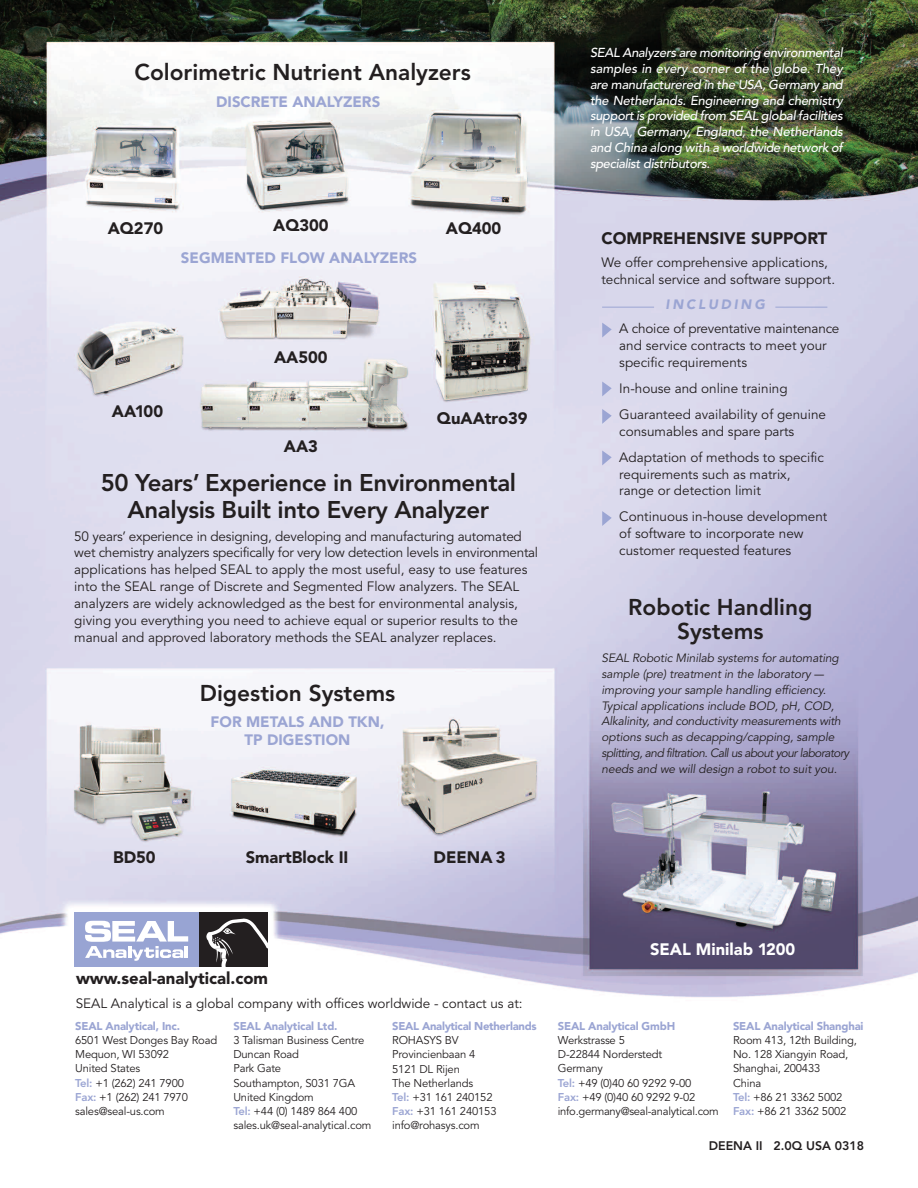
<style>
.page{position:relative;width:918px;height:1188px;background:#fff}
.page>*{position:absolute;margin:0;border:0;box-sizing:border-box;transform-origin:0 0}
.t1{font:800 24px/27px "Avenir";letter-spacing:-.015em;color:#231f20;text-align:center}
.t2{font:800 22.65px/24px "Avenir";color:#231f20;text-align:center}
.t3{font:900 16.65px "Avenir";color:#231f20}
.t4{font:900 16.5px "Avenir";color:#231f20}
.t5{font:900 16.5px "Avenir";color:#fff}
.t6{font:900 15px/18px "Avenir";color:#9ba5d3;text-align:center}
.t7{font:13.5px/17px "Avenir";color:#231f20}
.t8{font:italic 900 13.5px "Avenir";letter-spacing:.205em;color:#9ba5d3}
.t9{font:italic 500 12.9px/15.8px "Avenir";letter-spacing:-.025em;color:#fff;text-align:justify}
.t10{font:800 12.3px "Avenir";color:#231f20}
.t11{font:italic 12px/15.8px "Avenir";letter-spacing:-.01em;color:#231f20}
.t12{font:11.25px/14.1px "Avenir";letter-spacing:-.015em;color:#231f20}
.t13{font:900 11.25px "Avenir";letter-spacing:-.015em;color:#9ba5d3}
.s1{font-weight:800;color:#9ba5d3}
</style>
<div class="page">
<img style="left:0;top:0;width:918px;height:998px">
<svg style="left:602px;top:323px;width:10px;height:15px"></svg>
<svg style="left:602px;top:382px;width:10px;height:14px"></svg>
<svg style="left:602px;top:409px;width:10px;height:15px"></svg>
<svg style="left:602px;top:451px;width:10px;height:14px"></svg>
<svg style="left:602px;top:511px;width:10px;height:15px"></svg>
<hr style="left:602px;top:307px;width:52px;height:1px;background:#9ba5d3">
<hr style="left:775px;top:307px;width:52px;height:1px;background:#9ba5d3">
<div style="left:75px;top:912px;width:126px;height:54px;background:#98a4d3"></div>
<svg style="left:85px;top:921px;width:103px;height:40px"></svg>
<div style="left:199px;top:912px;width:69px;height:54px;background:#231f20"></div>
<svg style="left:206px;top:919px;width:62px;height:47px"></svg>
<h2 class="t2" style="left:134px;top:62px;width:338px">Colorimetric Nutrient Analyzers</h2>
<p class="t6" style="left:216px;top:94px;width:166px">DISCRETE ANALYZERS</p>
<p class="t4" style="left:273px;top:218px;width:57px">AQ300</p>
<p class="t4" style="left:108px;top:221px;width:57px">AQ270</p>
<p class="t4" style="left:446px;top:221px;width:57px">AQ400</p>
<p class="t6" style="left:181px;top:250px;width:238px">SEGMENTED FLOW ANALYZERS</p>
<p class="t4" style="left:112px;top:405px;width:53px">AA100</p>
<p class="t4" style="left:274px;top:350px;width:55px">AA500</p>
<p class="t4" style="left:284px;top:440px;width:36px">AA3</p>
<p class="t4" style="left:437px;top:411px;width:92px">QuAAtro39</p>
<h1 class="t1" style="left:101px;top:471px;width:417px">50 Years’ Experience in Environmental<br>Analysis Built into Every Analyzer</h1>
<p class="t7" style="left:74px;top:529px;width:465px">50 years’ experience in designing, developing and manufacturing automated wet chemistry analyzers specifically for very low detection levels in environmental applications has helped SEAL to apply the most useful, easy to use features into the SEAL range of Discrete and Segmented Flow analyzers. The SEAL analyzers are widely acknowledged as the best for environmental analysis, giving you everything you need to achieve equal or superior results to the manual and approved laboratory methods the SEAL analyzer replaces.</p>
<h2 class="t2" style="left:200px;top:683px;width:197px">Digestion Systems</h2>
<p class="t6" style="left:211px;top:714px;width:175px">FOR METALS AND TKN,<br>TP DIGESTION</p>
<p class="t4" style="left:113px;top:850px;width:44px">BD50</p>
<p class="t4" style="left:246px;top:850px;width:104px">SmartBlock II</p>
<p class="t4" style="left:434px;top:850px;width:73px">DEENA 3</p>
<p class="t9" style="left:590px;top:46px;width:254px">SEAL Analyzers are monitoring environmental samples in every corner of the globe. They are manufacturered in the USA, Germany and the Netherlands. Engineering and chemistry support is provided from SEAL global facilities in USA, Germany, England, the Netherlands and China along with a worldwide network of specialist distributors.</p>
<p class="t4" style="left:601px;top:232px;width:227px">COMPREHENSIVE SUPPORT</p>
<p class="t7" style="left:601px;top:255px;width:235px">We offer comprehensive applications, technical service and software support.</p>
<p class="t8" style="left:666px;top:299px;width:101px">INCLUDING</p>
<p class="t7" style="left:619px;top:321px;width:222px">A choice of preventative maintenance and service contracts to meet your specific requirements</p>
<p class="t7" style="left:619px;top:376px;width:208px;line-height:26px">In-house and online training<br>Guaranteed availability of genuine</p>
<p class="t7" style="left:619px;top:419px;width:206px;line-height:26px">consumables and spare parts<br>Adaptation of methods to specific</p>
<p class="t7" style="left:619px;top:467px;width:173px">requirements such as matrix, range or detection limit</p>
<p class="t7" style="left:619px;top:509px;width:210px">Continuous in-house development of software to incorporate new customer requested features</p>
<h2 class="t2" style="left:628px;top:597px;width:186px">Robotic Handling<br>Systems</h2>
<p class="t11" style="left:601px;top:651px;width:249px">SEAL Robotic Minilab systems for automating sample (pre) treatment in the laboratory — improving your sample handling efficiency.<br>Typical applications include BOD, pH, COD, Alkalinity, and conductivity measurements with options such as decapping/capping, sample splitting, and filtration. Call us about your laboratory needs and we will design a robot to suit you.</p>
<p class="t3" style="left:76px;top:972px;width:194px">www.seal-analytical.com</p>
<p class="t7" style="left:76px;top:996px;width:448px">SEAL Analytical is a global company with offices worldwide - contact us at:</p>
<p class="t13" style="left:75px;top:1022px;width:106px">SEAL Analytical, Inc.</p>
<p class="t12" style="left:75px;top:1034px;width:144px">6501 West Donges Bay Road<br>Mequon, WI 53092<br>United States<br><span class="s1">Tel:</span> +1 (262) 241 7900<br><span class="s1">Fax:</span> +1 (262) 241 7970 sales@seal-us.com</p>
<p class="t13" style="left:233px;top:1022px;width:106px">SEAL Analytical Ltd.</p>
<p class="t12" style="left:233px;top:1034px;width:140px">3 Talisman Business Centre<br>Duncan Road<br>Park Gate<br>Southampton, S031 7GA<br>United Kingdom<br><span class="s1">Tel:</span> +44 (0) 1489 864 400 sales.uk@seal-analytical.com</p>
<p class="t13" style="left:392px;top:1022px;width:146px">SEAL Analytical Netherlands</p>
<p class="t12" style="left:392px;top:1034px;width:106px">ROHASYS BV<br>Provincienbaan 4<br>5121 DL Rijen<br>The Netherlands<br><span class="s1">Tel:</span> +31 161 240152<br><span class="s1">Fax:</span> +31 161 240153 info@rohasys.com</p>
<p class="t5" style="left:650px;top:943px;width:147px">SEAL Minilab 1200</p>
<p class="t13" style="left:558px;top:1022px;width:119px">SEAL Analytical GmbH</p>
<p class="t12" style="left:558px;top:1034px;width:162px">Werkstrasse 5<br>D-22844 Norderstedt<br>Germany<br><span class="s1">Tel:</span> +49 (0)40 60 9292 9-00<br><span class="s1">Fax:</span> +49 (0)40 60 9292 9-02 info.germany@seal-analytical.com</p>
<p class="t13" style="left:733px;top:1022px;width:132px">SEAL Analytical Shanghai</p>
<p class="t12" style="left:733px;top:1034px;width:125px">Room 413, 12th Building,<br>No. 128 Xiangyin Road,<br>Shanghai, 200433<br>China<br><span class="s1">Tel:</span> +86 21 3362 5002<br><span class="s1">Fax:</span> +86 21 3362 5002</p>
<p class="t10" style="left:709px;top:1141px;width:157px">DEENA II 2.0Q USA 0318</p>
</div>
